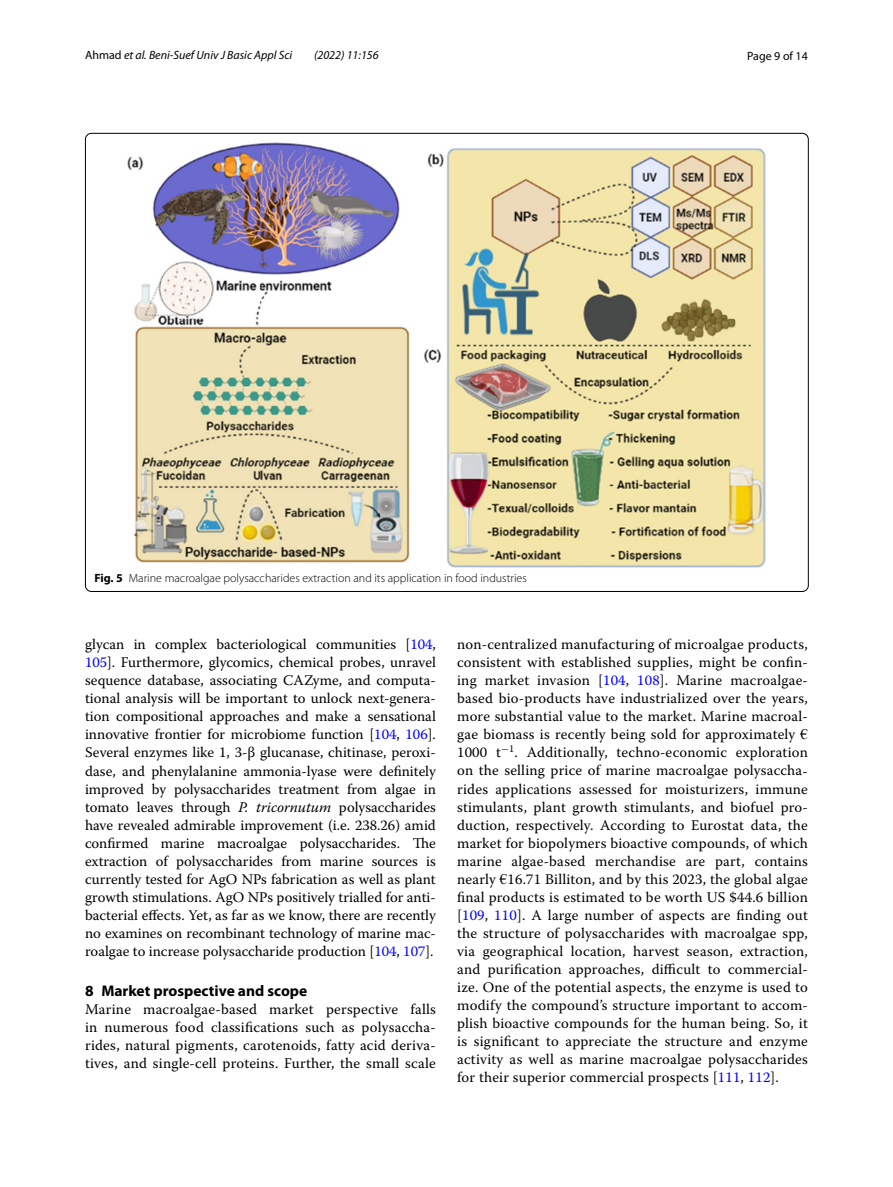
<style>
.page{position:relative;width:893px;height:1187px;background:#fff}
.page>*{position:absolute;margin:0;border:0;box-sizing:border-box;transform-origin:0 0}
.t1{font:700 15.45px "Myriad Pro";color:#000}
.t2{font:14.7px/18px "Warnock Pro";letter-spacing:.015em;color:#000;text-align:justify}
.t3{font:300 12px "Myriad Pro";color:#000}
.t4{font:italic 12px "Myriad Pro";color:#000}
.t5{font:12px "Myriad Pro";color:#000}
.s1{font-style:normal}
.s2{font-weight:700}
.s3{color:#00f}
.s4{font-style:italic}
.s5{font-family:"Times New Roman PSMT2"}
</style>
<div class="page">
<img style="left:128px;top:142px;width:638px;height:425px">
<p class="t4" style="left:85px;top:48px;width:209px"><span class="s1">Ahmad</span> et al. Beni-Suef Univ J Basic Appl Sci</p>
<p class="t4" style="left:314px;top:48px;width:66px">(2022) 11:156</p>
<p class="t5" style="left:747px;top:48px;width:62px">Page 9 of 14</p>
<p class="t3" style="left:94px;top:571px;width:434px"><span class="s2">Fig. 5</span> Marine macroalgae polysaccharides extraction and its application in food industries</p>
<p class="t2" style="left:85px;top:635px;width:352px">glycan in complex bacteriological communities [<span class="s3">104</span>, <span class="s3">105</span>]. Furthermore, glycomics, chemical probes, unravel sequence database, associating CAZyme, and computa&shy;tional analysis will be important to unlock next-genera&shy;tion compositional approaches and make a sensational innovative frontier for microbiome function [<span class="s3">104</span>, <span class="s3">106</span>].<br>Several enzymes like 1, 3-β glucanase, chitinase, peroxi&shy;dase, and phenylalanine ammonia-lyase were definitely improved by polysaccharides treatment from algae in tomato leaves through <span class="s4">P. tricornutum</span> polysaccharides have revealed admirable improvement (i.e. 238.26) amid confirmed marine macroalgae polysaccharides. The extraction of polysaccharides from marine sources is currently tested for AgO NPs fabrication as well as plant growth stimulations. AgO NPs positively trialled for anti&shy;bacterial effects. Yet, as far as we know, there are recently no examines on recombinant technology of marine mac&shy;roalgae to increase polysaccharide production [<span class="s3">104</span>, <span class="s3">107</span>].</p>
<p class="t1" style="left:85px;top:981px;width:224px">8 Market prospective and scope</p>
<p class="t2" style="left:85px;top:1000px;width:352px">Marine macroalgae-based market perspective falls in numerous food classifications such as polysaccha&shy;rides, natural pigments, carotenoids, fatty acid deriva&shy;tives, and single-cell proteins. Further, the small scale</p>
<p class="t2" style="left:457px;top:635px;width:352px">non-centralized manufacturing of microalgae products, consistent with established supplies, might be confin&shy;ing market invasion [<span class="s3">104</span>, <span class="s3">108</span>]. Marine macroalgae&shy;based bio-products have industrialized over the years, more substantial value to the market. Marine macroal&shy;gae biomass is recently being sold for approximately <span class="s5">€ </span>1000 t<sup>−</sup><sup>1</sup>. Additionally, techno-economic exploration on the selling price of marine macroalgae polysaccha&shy;rides applications assessed for moisturizers, immune stimulants, plant growth stimulants, and biofuel pro&shy;duction, respectively. According to Eurostat data, the market for biopolymers bioactive compounds, of which marine algae-based merchandise are part, contains nearly <span class="s5">€</span>16.71 Billiton, and by this 2023, the global algae final products is estimated to be worth US $44.6 billion [<span class="s3">109</span>, <span class="s3">110</span>]. A large number of aspects are finding out the structure of polysaccharides with macroalgae spp, via geographical location, harvest season, extraction, and purification approaches, difficult to commercial&shy;ize. One of the potential aspects, the enzyme is used to modify the compound’s structure important to accom&shy;plish bioactive compounds for the human being. So, it is significant to appreciate the structure and enzyme activity as well as marine macroalgae polysaccharides for their superior commercial prospects [<span class="s3">111</span>, <span class="s3">112</span>].</p>
</div>
